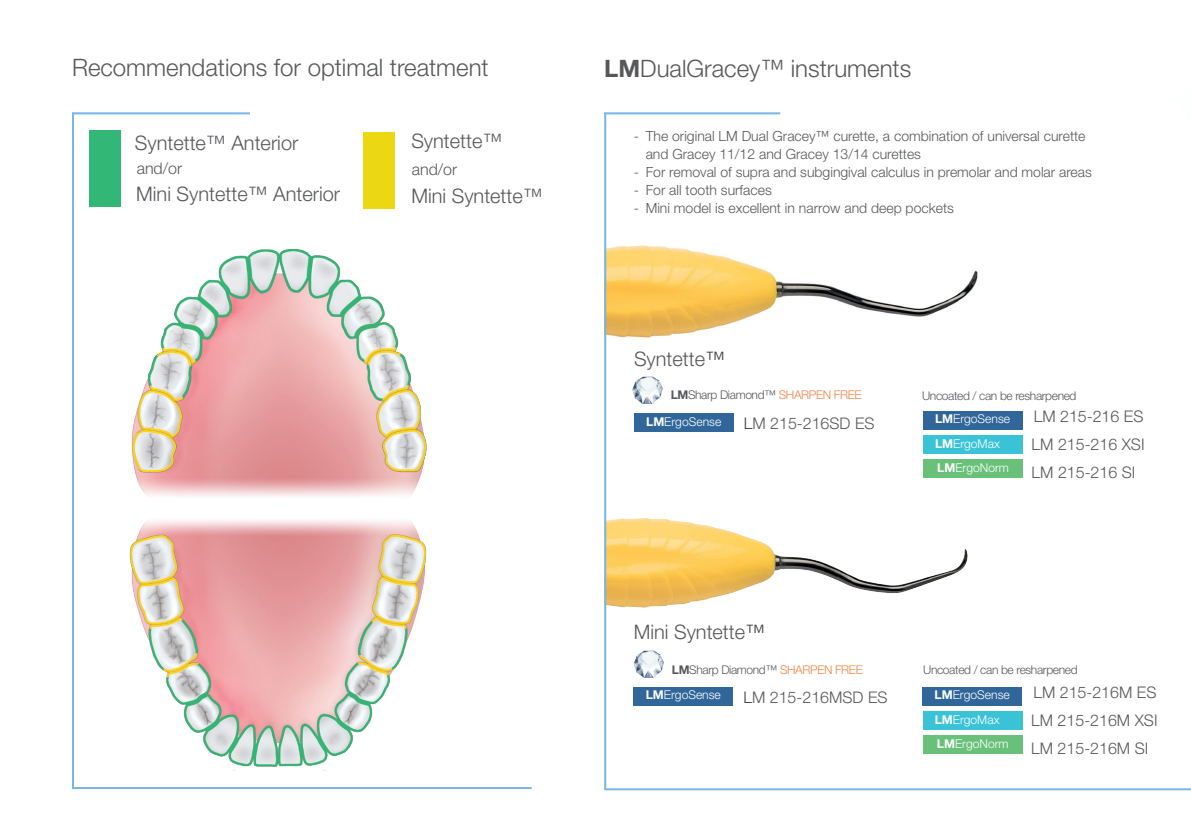
<style>
.page{position:relative;width:1191px;height:840px;background:#fff}
.page>*{position:absolute;margin:0;border:0;box-sizing:border-box;transform-origin:0 0}
.t1{font:300 24px "Helvetica Neue LT Pro";color:#57585a}
.t2{font:300 20px "Helvetica Neue LT Pro";color:#57585a}
.t3{font:300 16px "Helvetica Neue LT Pro";color:#57585a}
.t4{font:300 14px/18px "Helvetica Neue LT Pro";color:#57585a}
.t5{font:300 12.2px "Helvetica Neue LT Pro";color:#fff}
.t6{font:300 12px "Helvetica Neue LT Pro";letter-spacing:-.03em;color:#57585a}
.s1{font-weight:700}
.s2{color:#3e3e3f}
.s3{color:#f58345}
</style>
<div class="page">
<img style="left:606px;top:241px;width:372px;height:119px">
<hr style="left:604px;top:787px;width:587px;height:2px;background:#77b6e4">
<img style="left:606px;top:517px;width:362px;height:90px">
<img style="left:120px;top:248px;width:318px;height:541px">
<div style="left:89px;top:130px;width:31px;height:77px;background:#33b777"></div>
<div style="left:363px;top:132px;width:31px;height:76px;background:#ecd713"></div>
<hr style="left:72px;top:112px;width:2px;height:676px;background:#77b6e4">
<hr style="left:74px;top:786px;width:457px;height:2px;background:#77b6e4">
<hr style="left:604px;top:112px;width:176px;height:2px;background:#77b6e4">
<hr style="left:604px;top:112px;width:2px;height:676px;background:#77b6e4">
<div style="left:923px;top:435px;width:99px;height:18px;background:#3ac2d7"></div>
<div style="left:923px;top:459px;width:99px;height:19px;background:#68c079"></div>
<div style="left:923px;top:410px;width:99px;height:19px;background:#306699"></div>
<div style="left:634px;top:413px;width:99px;height:19px;background:#306699"></div>
<div style="left:923px;top:711px;width:99px;height:18px;background:#3ac2d7"></div>
<div style="left:923px;top:735px;width:99px;height:18px;background:#68c079"></div>
<div style="left:922px;top:686px;width:99px;height:19px;background:#306699"></div>
<div style="left:634px;top:686px;width:99px;height:19px;background:#306699"></div>
<hr style="left:72px;top:112px;width:178px;height:2px;background:#77b6e4">
<img style="left:604px;top:641px;width:60px;height:35px">
<img style="left:604px;top:367px;width:59px;height:36px">
<h1 class="t1" style="left:72px;top:53px;width:418px">Recommendations for optimal treatment</h1>
<h2 class="t2" style="left:135px;top:130px;width:165px">Syntette™ Anterior</h2>
<p class="t3" style="left:137px;top:158px;width:47px">and/or</p>
<h2 class="t2" style="left:136px;top:182px;width:205px">Mini Syntette™ Anterior</h2>
<h2 class="t2" style="left:411px;top:129px;width:92px">Syntette™</h2>
<h2 class="t2" style="left:411px;top:184px;width:133px">Mini Syntette™</h2>
<p class="t3" style="left:412px;top:159px;width:47px">and/or</p>
<h1 class="t1" style="left:604px;top:54px;width:308px"><span class="s1">LM</span>DualGracey™ instruments</h1>
<p class="t4" style="left:645px;top:127px;width:441px;text-indent:-12px">- The original LM Dual Gracey™ curette, a combination of universal curette and Gracey 11/12 and Gracey 13/14 curettes</p>
<p class="t4" style="left:633px;top:163px;width:460px">- For removal of supra and subgingival calculus in premolar and molar areas</p>
<p class="t4" style="left:633px;top:181px;width:140px">- For all tooth surfaces</p>
<p class="t4" style="left:633px;top:199px;width:322px">- Mini model is excellent in narrow and deep pockets</p>
<h2 class="t2" style="left:634px;top:346px;width:92px">Syntette<span class="s2">™</span></h2>
<p class="t6" style="left:670px;top:387px;width:192px"><span class="s1">LM</span>Sharp Diamond™ <span class="s3">SHARPEN FREE</span></p>
<p class="t6" style="left:922px;top:388px;width:156px">Uncoated / can be resharpened</p>
<p class="t5" style="left:646px;top:413px;width:77px"><span class="s1">LM</span>ErgoSense</p>
<p class="t3" style="left:744px;top:414px;width:132px"><span class="s2">L</span>M 215-216SD ES</p>
<p class="t5" style="left:935px;top:411px;width:77px"><span class="s1">LM</span>ErgoSense</p>
<p class="t3" style="left:1033px;top:406px;width:111px">LM 215-216 ES</p>
<p class="t5" style="left:935px;top:435px;width:66px"><span class="s1">LM</span>ErgoMax</p>
<p class="t3" style="left:1031px;top:434px;width:114px">LM 215-216 XSI</p>
<p class="t5" style="left:937px;top:459px;width:73px"><span class="s1">LM</span>ErgoNorm</p>
<p class="t3" style="left:1031px;top:462px;width:105px">LM 215-216 SI</p>
<h2 class="t2" style="left:633px;top:619px;width:133px">Mini Syntette<span class="s2">™</span></h2>
<p class="t6" style="left:672px;top:661px;width:192px"><span class="s1">LM</span>Sharp Diamond™ <span class="s3">SHARPEN FREE</span></p>
<p class="t6" style="left:923px;top:662px;width:156px">Uncoated / can be resharpened</p>
<p class="t5" style="left:646px;top:686px;width:77px"><span class="s1">LM</span>ErgoSense</p>
<p class="t3" style="left:743px;top:687px;width:146px"><span class="s2">L</span>M 215-216MSD ES</p>
<p class="t5" style="left:934px;top:687px;width:77px"><span class="s1">LM</span>ErgoSense</p>
<p class="t3" style="left:1033px;top:682px;width:125px">LM 215-216M ES</p>
<p class="t5" style="left:934px;top:711px;width:66px"><span class="s1">LM</span>ErgoMax</p>
<p class="t3" style="left:1031px;top:710px;width:128px">LM 215-216M XSI</p>
<p class="t5" style="left:937px;top:735px;width:73px"><span class="s1">LM</span>ErgoNorm</p>
<p class="t3" style="left:1031px;top:738px;width:119px">LM 215-216M SI</p>
</div>
